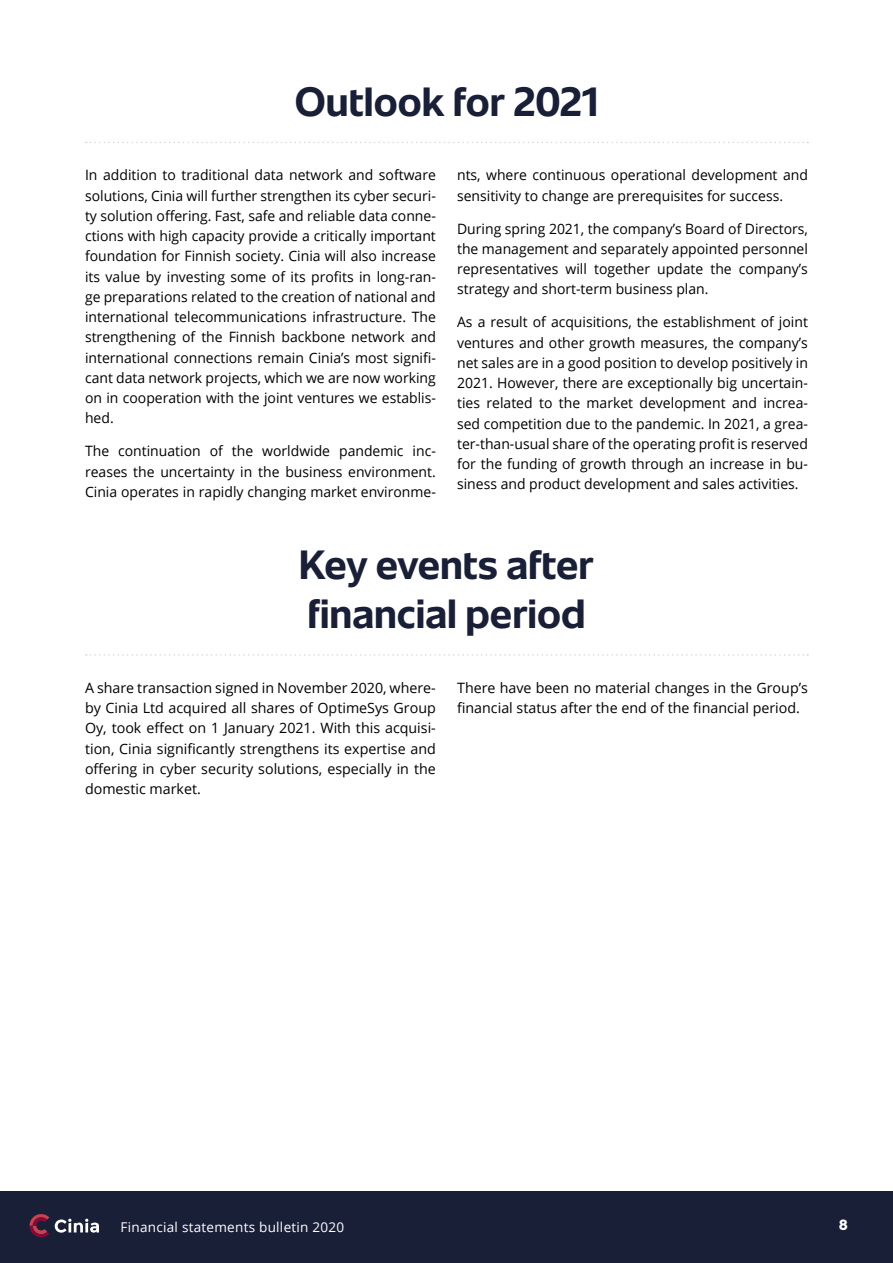
<style>
.page{position:relative;width:893px;height:1263px;background:#fff}
.page>*{position:absolute;margin:0;border:0;box-sizing:border-box;transform-origin:0 0}
.t1{font:700 40.5px/48.6px "Unitext";color:#1a1f38}
.t2{font:800 15px "Raleway";color:#fff}
.t3{font:14.25px/20.2px "Open Sans";color:#000;text-align:justify}
.t4{font:13.5px "Open Sans";letter-spacing:.02em;color:#fff}
</style>
<div class="page">
<svg style="left:86px;top:142px;width:722px;height:1px"></svg>
<svg style="left:86px;top:654px;width:722px;height:2px"></svg>
<div style="left:0;top:1191px;width:893px;height:72px;background:#1a1f38"></div>
<svg style="left:55px;top:1219px;width:44px;height:13px"></svg>
<svg style="left:30px;top:1214px;width:19px;height:23px"></svg>
<h1 class="t1" style="left:295px;top:75px;width:305px">Outlook for 2021</h1>
<p class="t3" style="left:85px;top:165px;width:352px">In addition to traditional data network and software solutions, Cinia will further strengthen its cyber securi&shy;ty solution offering. Fast, safe and reliable data conne&shy;ctions with high capacity provide a critically important foundation for Finnish society. Cinia will also increase its value by investing some of its profits in long-ran&shy;ge preparations related to the creation of national and international telecommunications infrastructure. The strengthening of the Finnish backbone network and international connections remain Cinia’s most signifi&shy;cant data network projects, which we are now working on in cooperation with the joint ventures we establis&shy;hed.</p>
<p class="t3" style="left:85px;top:441px;width:352px">The continuation of the worldwide pandemic inc&shy;reases the uncertainty in the business environment.<br>Cinia operates in rapidly changing market environme-</p>
<p class="t3" style="left:457px;top:165px;width:352px">nts, where continuous operational development and sensitivity to change are prerequisites for success.</p>
<p class="t3" style="left:457px;top:218px;width:352px">During spring 2021, the company’s Board of Directors, the management and separately appointed personnel representatives will together update the company’s strategy and short-term business plan.</p>
<p class="t3" style="left:457px;top:312px;width:352px">As a result of acquisitions, the establishment of joint ventures and other growth measures, the company’s net sales are in a good position to develop positively in 2021. However, there are exceptionally big uncertain&shy;ties related to the market development and increa&shy;sed competition due to the pandemic. In 2021, a grea&shy;ter-than-usual share of the operating profit is reserved for the funding of growth through an increase in bu&shy;siness and product development and sales activities.</p>
<h1 class="t1" style="left:299px;top:539px;width:296px">Key events after financial period</h1>
<p class="t3" style="left:85px;top:677px;width:352px">A share transaction signed in November 2020, where&shy;by Cinia Ltd acquired all shares of OptimeSys Group Oy, took effect on 1 January 2021. With this acquisi&shy;tion, Cinia significantly strengthens its expertise and offering in cyber security solutions, especially in the domestic market.</p>
<p class="t3" style="left:457px;top:677px;width:352px">There have been no material changes in the Group’s financial status after the end of the financial period.</p>
<p class="t4" style="left:121px;top:1218px;width:225px">Financial statements bulletin 2020</p>
<p class="t2" style="left:839px;top:1216px;width:11px">8</p>
</div>
